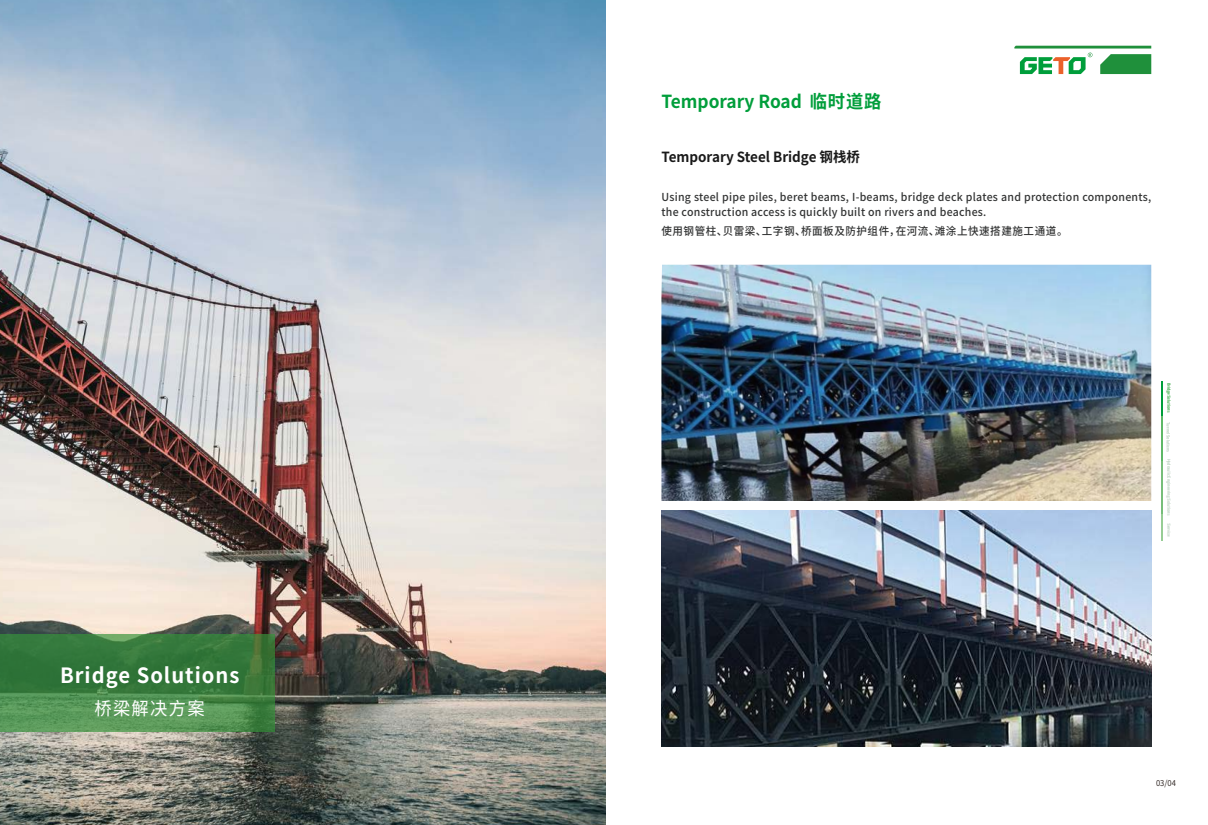
<style>
.page{position:relative;width:1208px;height:825px;background:#fff}
.page>*{position:absolute;margin:0;border:0;box-sizing:border-box;transform-origin:0 0}
.t1{font:700 21px "Source Han Sans CN";letter-spacing:.05em;color:#fff;scale:.96 1}
.t2{font:700 18px "Source Han Sans CN";color:#009e3b;scale:.96 1}
.t3{font:18px "Source Han Sans CN";letter-spacing:.075em;color:#fff;scale:.96 1}
.t4{font:700 14px "Source Han Sans CN";color:#191919;scale:.96 1}
.t5{font:500 11px/15px "Source Han Sans CN";letter-spacing:.025em;color:#323333;scale:.96 1}
.t6{font:500 11px "Source Han Sans CN";letter-spacing:.05em;color:#323333;scale:.96 1}
.t7{font:8px "Source Han Sans CN";color:#221815;scale:.96 1}
.t8{font:4px "Source Han Sans CN";color:#bcd2c1;scale:.96 1}
.t9{font:4px "Source Han Sans CN";color:#3eac4a;scale:.96 1}
</style>
<div class="page">
<img style="left:0;top:0;width:605px;height:825px">
<svg style="left:0;top:634px;width:275px;height:97px;background:#418345"></svg>
<svg style="left:1014px;top:46px;width:137px;height:28px"></svg>
<img style="left:661px;top:265px;width:490px;height:236px">
<img style="left:661px;top:511px;width:490px;height:235px">
<hr style="left:1161px;top:381px;width:2px;height:35px;background:#009e3b">
<hr style="left:1161px;top:514px;width:2px;height:27px;background:#97cd95">
<hr style="left:1161px;top:416px;width:2px;height:45px;background:#5eb867">
<hr style="left:1161px;top:461px;width:2px;height:59px;background:#77be7a">
<hr style="left:1161px;top:514px;width:2px;height:26px;background:#97cd95">
<h1 class="t1" style="left:60px;top:663px;width:188px">Bridge Solutions</h1>
<h2 class="t3" style="left:94px;top:698px;width:116px">桥梁解决方案</h2>
<h2 class="t2" style="left:661px;top:92px;width:231px">Temporary Road 临时道路</h2>
<p class="t4" style="left:661px;top:149px;width:208px">Temporary Steel Bridge 钢栈桥</p>
<p class="t5" style="left:661px;top:189px;width:512px">Using steel pipe piles, beret beams, I-beams, bridge deck plates and protection components, the construction access is quickly built on rivers and beaches.</p>
<p class="t6" style="left:661px;top:224px;width:424px">使用钢管柱、贝雷梁、工字钢、桥面板及防护组件，在河流、滩涂上快速搭建施工通道。</p>
<p class="t9" style="left:1171px;top:383px;width:32px;rotate:90deg">Bridge Solutions</p>
<p class="t8" style="left:1170px;top:422px;width:33px;rotate:90deg">Tunnel Solutions</p>
<p class="t8" style="left:1171px;top:459px;width:61px;rotate:90deg">Hydraulic Engineering Solutions</p>
<p class="t8" style="left:1171px;top:524px;width:15px;rotate:90deg">Service</p>
<p class="t7" style="left:1156px;top:779px;width:22px">03/04</p>
</div>
